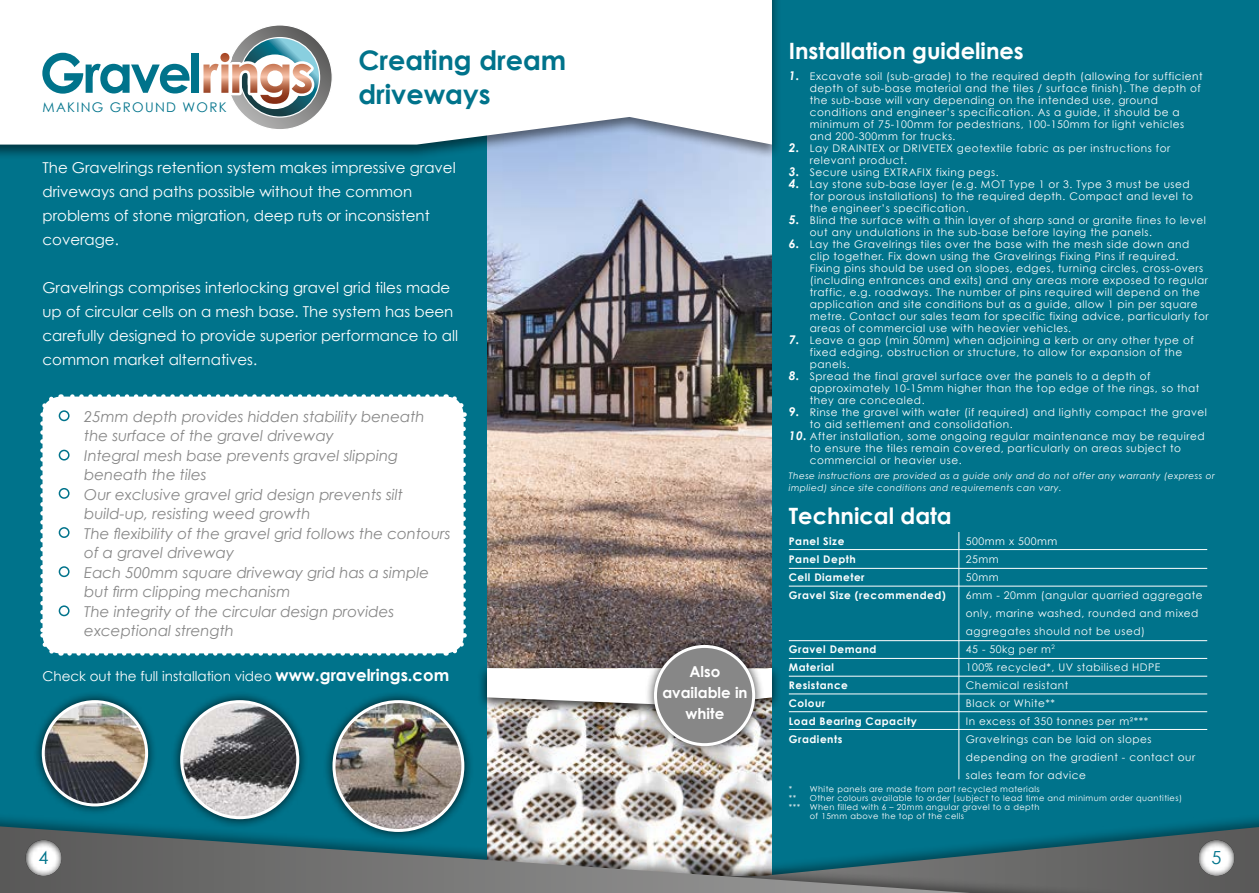
<style>
.page{position:relative;width:1259px;height:893px;background:#00738b}
.page>*{position:absolute;margin:0;border:0;box-sizing:border-box;transform-origin:0 0}
.t1{font:700 27px/34.5px "Century Gothic";color:#00738b}
.t2{font:700 22.5px "Century Gothic";color:#fff}
.t3{font:18px "Century Gothic";color:#00738b}
.t4{font:italic 15px/19.5px "Century Gothic";color:#878787}
.t5{font:15px/24px "Century Gothic";color:#fff}
.t6{font:700 15px/21px "Century Gothic";color:#fff;text-align:center}
.t7{font:13.5px "Century Gothic";color:#fff}
.t8{font:13.35px "Century Gothic";letter-spacing:.1em;color:#00738b}
.t9{font:10.5px/12px "Century Gothic";letter-spacing:.05em;color:#fff}
.t10{font:700 10.5px "Century Gothic";letter-spacing:.05em;color:#fff}
.t11{font:italic 9px/12px "Century Gothic";letter-spacing:.05em;color:#fff}
.t12{font:8.25px/9px "Century Gothic";letter-spacing:.05em;color:#fff}
.s1{font-weight:700;font-style:italic;font-size:12px}
.s2{font-weight:700;font-size:16.5px}
</style>
<div class="page">
<img style="left:487px;top:161px;width:285px;height:501px">
<img style="left:487px;top:720px;width:285px;height:92px">
<div style="left:0;top:812px;width:1259px;height:81px;background:#000;opacity:.4"></div>
<svg style="left:0;top:826px;width:970px;height:67px"></svg>
<div style="left:0;top:0;width:781px;height:161px;background:#000;opacity:.5"></div>
<svg style="left:0;top:0;width:772px;height:145px;background:#f6f7f9"></svg>
<svg style="left:13px;top:828px;width:63px;height:48px;background:#838686"></svg>
<svg style="left:1186px;top:828px;width:62px;height:48px;background:#818687"></svg>
<div style="left:43px;top:397px;width:420px;height:256px;background:#fff;border-radius:18px"></div>
<svg style="left:40px;top:423px;width:22px;height:233px"></svg>
<svg style="left:69px;top:633px;width:398px;height:23px"></svg>
<svg style="left:445px;top:394px;width:22px;height:233px"></svg>
<svg style="left:40px;top:394px;width:397px;height:23px"></svg>
<hr style="left:958px;top:532px;width:1px;height:247px;background:#fff">
<hr style="left:789px;top:549px;width:418px;height:1px;background:#fff">
<hr style="left:789px;top:568px;width:418px;height:1px;background:#fff">
<hr style="left:789px;top:586px;width:418px;height:1px;background:#fff">
<hr style="left:789px;top:640px;width:418px;height:1px;background:#fff">
<hr style="left:789px;top:658px;width:418px;height:1px;background:#fff">
<hr style="left:789px;top:676px;width:418px;height:1px;background:#fff">
<hr style="left:789px;top:694px;width:418px;height:1px;background:#fff">
<hr style="left:789px;top:711px;width:418px;height:1px;background:#fff">
<hr style="left:789px;top:729px;width:418px;height:1px;background:#fff">
<div style="left:477px;top:662px;width:304px;height:58px;background:#000;opacity:.75"></div>
<svg style="left:487px;top:668px;width:285px;height:38px;background:#e9e9e8"></svg>
<div style="left:59px;top:410px;width:11px;height:11px;border:2px solid #00738b;border-radius:50%"></div>
<div style="left:59px;top:450px;width:11px;height:11px;border:2px solid #00738b;border-radius:50%"></div>
<div style="left:59px;top:488px;width:11px;height:11px;border:2px solid #00738b;border-radius:50%"></div>
<div style="left:59px;top:527px;width:11px;height:11px;border:2px solid #00738b;border-radius:50%"></div>
<div style="left:59px;top:566px;width:11px;height:11px;border:2px solid #00738b;border-radius:50%"></div>
<div style="left:59px;top:605px;width:11px;height:11px;border:2px solid #00738b;border-radius:50%"></div>
<div style="left:33px;top:691px;width:125px;height:125px;background:#000;opacity:.75"></div>
<img style="left:43px;top:702px;width:104px;height:103px;border-radius:52px">
<div style="left:42px;top:700px;width:106px;height:106px;border:3px solid #fff;border-radius:50%"></div>
<div style="left:170px;top:691px;width:139px;height:137px;background:#000;opacity:.75"></div>
<img style="left:182px;top:702px;width:116px;height:116px;border-radius:58px">
<div style="left:180px;top:700px;width:119px;height:119px;border:3px solid #fff;border-radius:50%"></div>
<div style="left:323px;top:691px;width:150px;height:151px;background:#000;opacity:.75"></div>
<img style="left:334px;top:702px;width:129px;height:128px;border-radius:64px">
<div style="left:332px;top:700px;width:132px;height:132px;border:3px solid #fff;border-radius:50%"></div>
<div style="left:645px;top:636px;width:119px;height:119px;background:#000;opacity:.75"></div>
<div style="left:655px;top:646px;width:98px;height:99px;background:#878787;border-radius:50%"></div>
<div style="left:654px;top:645px;width:101px;height:101px;border:3px solid #fff;border-radius:50%"></div>
<svg style="left:37px;top:24px;width:296px;height:107px;background:#cdd7d8"></svg>
<h1 class="t1" style="left:358px;top:42px;width:209px">Creating dream driveways</h1>
<h2 class="t2" style="left:789px;top:37px;width:236px">Installation guidelines</h2>
<p class="t9" style="left:810px;top:70px;width:394px;text-indent:-21px"><span class="s1">1.</span> Excavate soil (sub-grade) to the required depth (allowing for sufficient depth of sub-base material and the tiles / surface finish). The depth of the sub-base will vary depending on the intended use, ground conditions and engineer’s specification. As a guide, it should be a minimum of 75-100mm for pedestrians, 100-150mm for light vehicles and 200-300mm for trucks.</p>
<p class="t9" style="left:810px;top:142px;width:362px;text-indent:-21px"><span class="s1">2.</span> Lay DRAINTEX or DRIVETEX geotextile fabric as per instructions for relevant product.</p>
<p class="t9" style="left:789px;top:166px;width:211px"><span class="s1">3.</span> Secure using EXTRAFIX fixing pegs.</p>
<p class="t9" style="left:810px;top:178px;width:385px;text-indent:-21px"><span class="s1">4.</span> Lay stone sub-base layer (e.g. MOT Type 1 or 3. Type 3 must be used for porous installations) to the required depth. Compact and level to the engineer’s specification.</p>
<p class="t9" style="left:810px;top:214px;width:397px;text-indent:-21px"><span class="s1">5.</span> Blind the surface with a thin layer of sharp sand or granite fines to level out any undulations in the sub-base before laying the panels.</p>
<p class="t9" style="left:810px;top:238px;width:400px;text-indent:-21px"><span class="s1">6.</span> Lay the Gravelrings tiles over the base with the mesh side down and clip together. Fix down using the Gravelrings Fixing Pins if required.<br>Fixing pins should be used on slopes, edges, turning circles, cross-overs (including entrances and exits) and any areas more exposed to regular traffic, e.g. roadways. The number of pins required will depend on the application and site conditions but as a guide, allow 1 pin per square metre. Contact our sales team for specific fixing advice, particularly for areas of commercial use with heavier vehicles.</p>
<p class="t9" style="left:810px;top:334px;width:385px;text-indent:-21px"><span class="s1">7.</span> Leave a gap (min 50mm) when adjoining a kerb or any other type of fixed edging, obstruction or structure, to allow for expansion of the panels.</p>
<p class="t9" style="left:810px;top:370px;width:391px;text-indent:-21px"><span class="s1">8.</span> Spread the final gravel surface over the panels to a depth of approximately 10-15mm higher than the top edge of the rings, so that they are concealed.</p>
<p class="t9" style="left:810px;top:406px;width:398px;text-indent:-21px"><span class="s1">9.</span> Rinse the gravel with water (if required) and lightly compact the gravel to aid settlement and consolidation.</p>
<p class="t9" style="left:810px;top:430px;width:396px;text-indent:-21px"><span class="s1">10.</span> After installation, some ongoing regular maintenance may be required to ensure the tiles remain covered, particularly on areas subject to commercial or heavier use.</p>
<p class="t11" style="left:789px;top:469px;width:427px">These instructions are provided as a guide only and do not offer any warranty (express or implied) since site conditions and requirements can vary.</p>
<p class="t8" style="left:42px;top:99px;width:186px">MAKING GROUND WORK</p>
<h3 class="t5" style="left:43px;top:155px;width:415px">The Gravelrings retention system makes impressive gravel driveways and paths possible without the common problems of stone migration, deep ruts or inconsistent coverage.</h3>
<h3 class="t5" style="left:43px;top:275px;width:417px">Gravelrings comprises interlocking gravel grid tiles made up of circular cells on a mesh base. The system has been carefully designed to provide superior performance to all common market alternatives.</h3>
<p class="t4" style="left:84px;top:406px;width:368px">25mm depth provides hidden stability beneath the surface of the gravel driveway<br>Integral mesh base prevents gravel slipping beneath the tiles<br>Our exclusive gravel grid design prevents silt build-up, resisting weed growth<br>The flexibility of the gravel grid follows the contours of a gravel driveway<br>Each 500mm square driveway grid has a simple but firm clipping mechanism<br>The integrity of the circular design provides exceptional strength</p>
<h2 class="t2" style="left:789px;top:502px;width:164px">Technical data</h2>
<p class="t10" style="left:789px;top:534px;width:57px">Panel Size</p>
<p class="t9" style="left:966px;top:535px;width:93px">500mm x 500mm</p>
<p class="t10" style="left:789px;top:552px;width:68px">Panel Depth</p>
<p class="t9" style="left:966px;top:553px;width:34px">25mm</p>
<p class="t10" style="left:789px;top:570px;width:77px">Cell Diameter</p>
<p class="t9" style="left:966px;top:571px;width:34px">50mm</p>
<p class="t10" style="left:789px;top:588px;width:159px">Gravel Size (recommended)</p>
<p class="t9" style="left:966px;top:586px;width:238px;line-height:18px">6mm - 20mm (angular quarried aggregate only, marine washed, rounded and mixed aggregates should not be used)</p>
<p class="t10" style="left:789px;top:642px;width:89px">Gravel Demand</p>
<p class="t9" style="left:966px;top:643px;width:90px">45 - 50kg per m<sup>2</sup></p>
<p class="t10" style="left:789px;top:660px;width:47px">Material</p>
<p class="t9" style="left:966px;top:661px;width:196px">100% recycled*, UV stabilised HDPE</p>
<p class="t10" style="left:789px;top:678px;width:61px">Resistance</p>
<p class="t9" style="left:966px;top:679px;width:104px">Chemical resistant</p>
<p class="t10" style="left:789px;top:696px;width:38px">Colour</p>
<p class="t9" style="left:966px;top:697px;width:90px">Black or White**</p>
<p class="t10" style="left:789px;top:714px;width:129px">Load Bearing Capacity</p>
<p class="t9" style="left:966px;top:715px;width:184px">In excess of 350 tonnes per m²***</p>
<p class="t10" style="left:789px;top:732px;width:55px">Gradients</p>
<p class="t9" style="left:966px;top:730px;width:231px;line-height:18px">Gravelrings can be laid on slopes depending on the gradient - contact our sales team for advice</p>
<h3 class="t6" style="left:662px;top:661px;width:87px">Also available in white</h3>
<p class="t7" style="left:43px;top:668px;width:408px">Check out the full installation video <span class="s2">www.gravelrings.com</span></p>
<p class="t12" style="left:789px;top:784px;width:252px">* White panels are made from part recycled materials **</p>
<p class="t12" style="left:810px;top:793px;width:374px">Other colours available to order (subject to lead time and minimum order quantities)</p>
<p class="t12" style="left:789px;top:802px;width:252px">*** When filled with 6 – 20mm angular gravel to a depth</p>
<p class="t12" style="left:810px;top:811px;width:156px">of 15mm above the top of the cells</p>
<h3 class="t3" style="left:39px;top:846px;width:11px">4</h3>
<h3 class="t3" style="left:1211px;top:846px;width:11px">5</h3>
</div>
